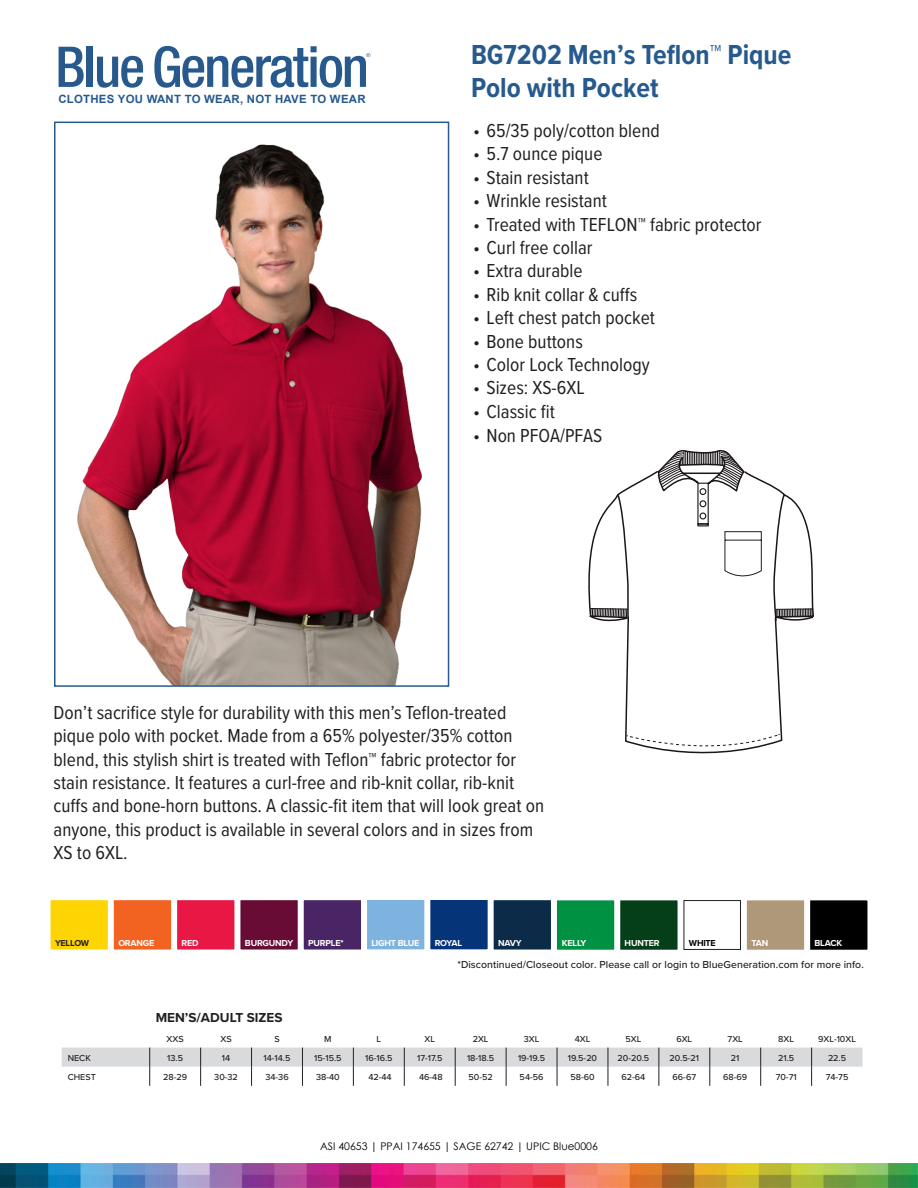
<style>
.page{position:relative;width:918px;height:1188px;background:#fff}
.page>*{position:absolute;margin:0;border:0;box-sizing:border-box;transform-origin:0 0}
.t1{font:700 28.5px/33px "Proxima Nova Cond";color:#265a8e}
.t2{font:19.5px/23.4px "Proxima Nova Cond";color:#231f20}
.t3{font:700 13.5px "Proxima Nova";color:#231f20}
.t4{font:700 11.4px "Arial";letter-spacing:.02em;color:#27598d}
.t5{font:500 10.5px "Proxima Nova";letter-spacing:.005em;color:#231f20}
.t6{font:10.5px "Century Gothic";color:#000}
.t7{font:500 9px "Proxima Nova";color:#231f20}
.t8{font:700 9px "Proxima Nova";letter-spacing:-.025em;color:#fff}
.t9{font:700 9px "Proxima Nova";letter-spacing:-.025em;color:#231f20}
.t10{font:700 9px "Proxima Nova";letter-spacing:-.025em;color:#000}
</style>
<div class="page">
<img style="left:0;top:1164px;width:917px;height:23px">
<img style="left:77px;top:144px;width:345px;height:540px">
<div style="left:54px;top:122px;width:395px;height:565px;border:2px solid #265a8e"></div>
<svg style="left:59px;top:47px;width:25px;height:40px"></svg>
<div style="left:87px;top:47px;width:6px;height:40px;background:#27598d"></div>
<svg style="left:97px;top:56px;width:46px;height:32px"></svg>
<svg style="left:154px;top:46px;width:216px;height:42px"></svg>
<div style="left:48px;top:897px;width:63px;height:56px;background:#fed503;border:3px solid #fff"></div>
<div style="left:111px;top:897px;width:63px;height:56px;background:#f26221;border:3px solid #fff"></div>
<div style="left:174px;top:897px;width:63px;height:56px;background:#e81744;border:3px solid #fff"></div>
<div style="left:237px;top:897px;width:64px;height:56px;background:#680c35;border:3px solid #fff"></div>
<div style="left:301px;top:897px;width:63px;height:56px;background:#4a2565;border:3px solid #fff"></div>
<div style="left:364px;top:897px;width:63px;height:55px;background:#7fb3df;border:3px solid #fff"></div>
<div style="left:427px;top:897px;width:64px;height:55px;background:#053479;border:3px solid #fff"></div>
<div style="left:491px;top:897px;width:63px;height:56px;background:#0b2b48;border:3px solid #fff"></div>
<div style="left:554px;top:897px;width:63px;height:56px;background:#009143;border:3px solid #fff"></div>
<div style="left:617px;top:897px;width:64px;height:56px;background:#053f1a;border:3px solid #fff"></div>
<div style="left:684px;top:900px;width:57px;height:50px;border:1px solid #231f20"></div>
<div style="left:744px;top:897px;width:63px;height:56px;background:#af9879;border:3px solid #fff"></div>
<div style="left:807px;top:897px;width:63px;height:56px;background:#000;border:3px solid #fff"></div>
<svg style="left:588px;top:450px;width:226px;height:304px"></svg>
<svg style="left:62px;top:1048px;width:801px;height:38px"></svg>
<p class="t4" style="left:58px;top:91px;width:309px">CLOTHES YOU WANT TO WEAR, NOT HAVE TO WEAR</p>
<h1 class="t1" style="left:471px;top:38px;width:322px">BG7202 Men’s Teflon™ Pique<br>Polo with Pocket</h1>
<p class="t2" style="left:473px;top:118px;width:188px">• 65/35 poly/cotton blend</p>
<p class="t2" style="left:473px;top:141px;width:131px">• 5.7 ounce pique</p>
<p class="t2" style="left:473px;top:165px;width:117px">• Stain resistant</p>
<p class="t2" style="left:473px;top:188px;width:135px">• Wrinkle resistant</p>
<p class="t2" style="left:473px;top:212px;width:290px">• Treated with TEFLON™ fabric protector</p>
<p class="t2" style="left:473px;top:235px;width:121px">• Curl free collar</p>
<p class="t2" style="left:473px;top:258px;width:111px">• Extra durable</p>
<p class="t2" style="left:473px;top:282px;width:166px">• Rib knit collar &amp; cuffs</p>
<p class="t2" style="left:473px;top:305px;width:183px">• Left chest patch pocket</p>
<p class="t2" style="left:473px;top:329px;width:111px">• Bone buttons</p>
<p class="t2" style="left:473px;top:352px;width:178px">• Color Lock Technology</p>
<p class="t2" style="left:473px;top:375px;width:113px">• Sizes: XS-6XL</p>
<p class="t2" style="left:473px;top:399px;width:83px">• Classic fit</p>
<p class="t2" style="left:473px;top:423px;width:131px">• Non PFOA/PFAS</p>
<p class="t2" style="left:54px;top:700px;width:492px">Don’t sacrifice style for durability with this men’s Teflon-treated pique polo with pocket. Made from a 65% polyester/35% cotton blend, this stylish shirt is treated with Teflon™ fabric protector for stain resistance. It features a curl-free and rib-knit collar, rib-knit cuffs and bone-horn buttons. A classic-fit item that will look great on anyone, this product is available in several colors and in sizes from XS to 6XL.</p>
<p class="t9" style="left:55px;top:936px;width:36px">YELLOW</p>
<p class="t8" style="left:118px;top:936px;width:37px">ORANGE</p>
<p class="t8" style="left:182px;top:936px;width:19px">RED</p>
<p class="t8" style="left:245px;top:936px;width:50px">BURGUNDY</p>
<p class="t8" style="left:308px;top:936px;width:37px">PURPLE*</p>
<p class="t8" style="left:371px;top:936px;width:50px">LIGHT BLUE</p>
<p class="t8" style="left:435px;top:936px;width:29px">ROYAL</p>
<p class="t8" style="left:498px;top:936px;width:25px">NAVY</p>
<p class="t8" style="left:562px;top:936px;width:26px">KELLY</p>
<p class="t8" style="left:625px;top:936px;width:36px">HUNTER</p>
<p class="t10" style="left:689px;top:936px;width:28px">WHITE</p>
<p class="t8" style="left:751px;top:936px;width:18px">TAN</p>
<p class="t8" style="left:815px;top:936px;width:29px">BLACK</p>
<p class="t5" style="left:457px;top:957px;width:408px">*Discontinued/Closeout color. Please call or login to BlueGeneration.com for more info.</p>
<p class="t3" style="left:156px;top:1008px;width:128px">MEN’S/ADULT SIZES</p>
<p class="t7" style="left:167px;top:1032px;width:19px">XXS</p>
<p class="t7" style="left:220px;top:1032px;width:13px">XS</p>
<p class="t7" style="left:274px;top:1032px;width:7px">S</p>
<p class="t7" style="left:324px;top:1032px;width:9px">M</p>
<p class="t7" style="left:377px;top:1032px;width:6px">L</p>
<p class="t7" style="left:424px;top:1032px;width:12px">XL</p>
<p class="t7" style="left:473px;top:1032px;width:17px">2XL</p>
<p class="t7" style="left:524px;top:1032px;width:17px">3XL</p>
<p class="t7" style="left:575px;top:1032px;width:17px">4XL</p>
<p class="t7" style="left:625px;top:1032px;width:17px">5XL</p>
<p class="t7" style="left:676px;top:1032px;width:17px">6XL</p>
<p class="t7" style="left:728px;top:1032px;width:17px">7XL</p>
<p class="t7" style="left:778px;top:1032px;width:17px">8XL</p>
<p class="t7" style="left:818px;top:1032px;width:39px">9XL-10XL</p>
<p class="t7" style="left:68px;top:1051px;width:25px">NECK</p>
<p class="t7" style="left:167px;top:1051px;width:17px">13.5</p>
<p class="t7" style="left:222px;top:1051px;width:10px">14</p>
<p class="t7" style="left:264px;top:1051px;width:28px">14-14.5</p>
<p class="t7" style="left:314px;top:1051px;width:29px">15-15.5</p>
<p class="t7" style="left:365px;top:1051px;width:29px">16-16.5</p>
<p class="t7" style="left:417px;top:1051px;width:27px">17-17.5</p>
<p class="t7" style="left:467px;top:1051px;width:29px">18-18.5</p>
<p class="t7" style="left:518px;top:1051px;width:29px">19-19.5</p>
<p class="t7" style="left:568px;top:1051px;width:31px">19.5-20</p>
<p class="t7" style="left:618px;top:1051px;width:33px">20-20.5</p>
<p class="t7" style="left:670px;top:1051px;width:31px">20.5-21</p>
<p class="t7" style="left:731px;top:1051px;width:10px">21</p>
<p class="t7" style="left:778px;top:1051px;width:18px">21.5</p>
<p class="t7" style="left:828px;top:1051px;width:20px">22.5</p>
<p class="t7" style="left:68px;top:1070px;width:30px">CHEST</p>
<p class="t7" style="left:163px;top:1070px;width:25px">28-29</p>
<p class="t7" style="left:214px;top:1070px;width:25px">30-32</p>
<p class="t7" style="left:265px;top:1070px;width:25px">34-36</p>
<p class="t7" style="left:316px;top:1070px;width:25px">38-40</p>
<p class="t7" style="left:368px;top:1070px;width:25px">42-44</p>
<p class="t7" style="left:419px;top:1070px;width:25px">46-48</p>
<p class="t7" style="left:469px;top:1070px;width:26px">50-52</p>
<p class="t7" style="left:520px;top:1070px;width:25px">54-56</p>
<p class="t7" style="left:570px;top:1070px;width:26px">58-60</p>
<p class="t7" style="left:622px;top:1070px;width:25px">62-64</p>
<p class="t7" style="left:673px;top:1070px;width:25px">66-67</p>
<p class="t7" style="left:723px;top:1070px;width:26px">68-69</p>
<p class="t7" style="left:776px;top:1070px;width:22px">70-71</p>
<p class="t7" style="left:826px;top:1070px;width:24px">74-75</p>
<p class="t6" style="left:320px;top:1139px;width:279px">ASI 40653 | PPAI 174655 | SAGE 62742 | UPIC Blue0006</p>
</div>
